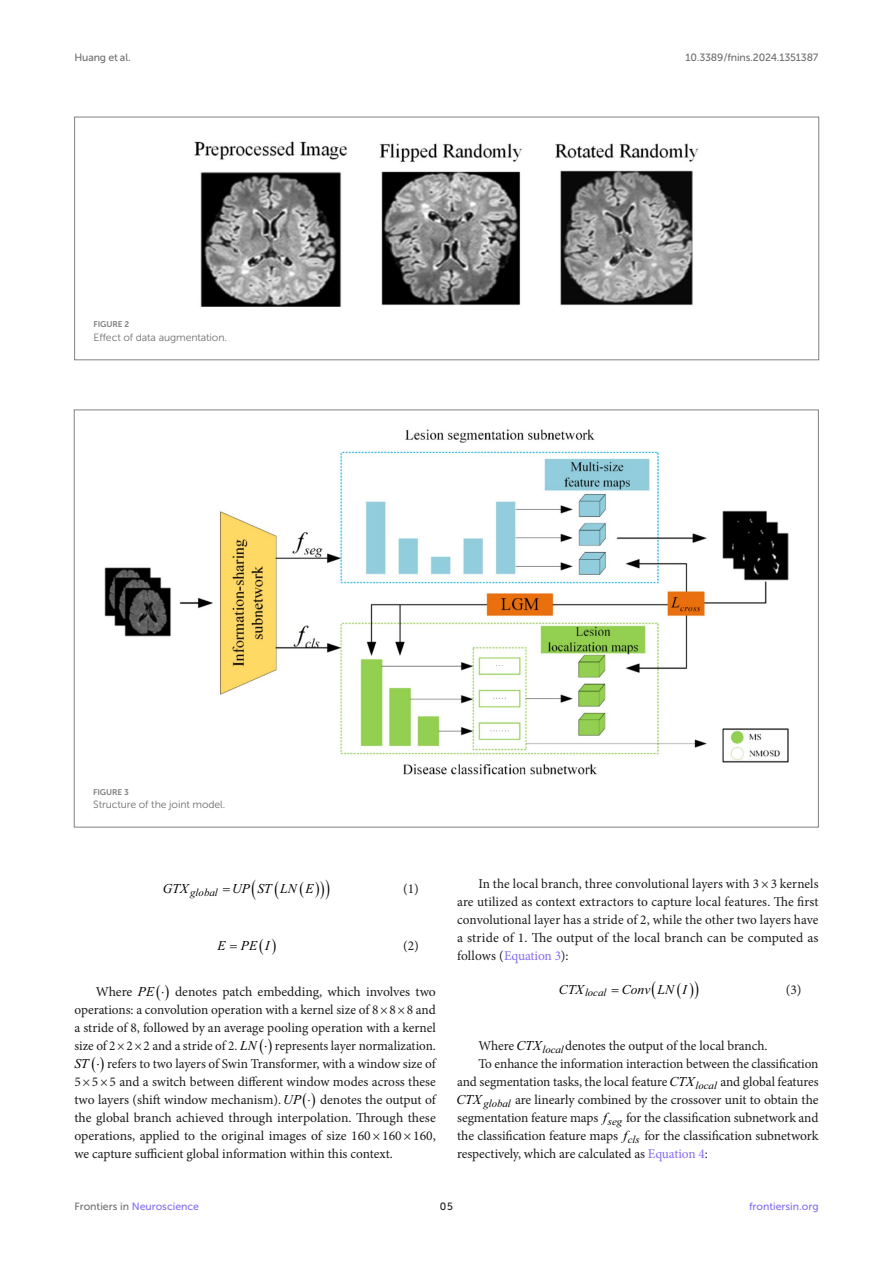
<style>
.page{position:relative;width:893px;height:1263px;background:#fff}
.page>*{position:absolute;margin:0;border:0;box-sizing:border-box;transform-origin:0 0}
.TEXT{font:13.5px/18px "Minion Pro";letter-spacing:-.005em;color:#1b1c1b;text-align:justify}
.spi-math-img{font:italic 13.5px "Times New Roman";color:#000}
.EQ{font:13.5px "Minion Pro";color:#1b1c1b}
.spi-math-img-2{font:italic 10.8px "Times New Roman";color:#000}
.FIG_LEG{font:10.5px "Museo Sans 300";letter-spacing:-.01em;color:#706f70}
.t1{font:10.5px "Museo Sans 500";color:#856df0}
.t2{font:10.5px "Museo Sans 500";letter-spacing:-.015em;color:#706f70}
.t3{font:10.5px "Museo Sans 500";color:#1b1c1b}
.FIG_HD{font:8.25px "Museo Sans 700";letter-spacing:-.01em;color:#7e7f7f}
.s1{font-family:"Times New Roman";font-style:italic;color:#000}
.s2{color:#000}
.s3{color:#856df0}
.s4{color:#706f70}
</style>
<div class="page">
<img style="left:194px;top:141px;width:505px;height:166px">
<div style="left:74px;top:117px;width:745px;height:243px;border:1px solid #808285"></div>
<img style="left:104px;top:429px;width:685px;height:346px">
<p class="t2" style="left:74px;top:51px;width:58px">Huang et al.</p>
<p class="t2" style="left:685px;top:51px;width:134px">10.3389/fnins.2024.1351387</p>
<p class="FIG_HD" style="left:94px;top:320px;width:37px">FIGURE 2</p>
<p class="FIG_LEG" style="left:94px;top:332px;width:135px">Effect of data augmentation.</p>
<p class="FIG_HD" style="left:93px;top:787px;width:37px">FIGURE 3</p>
<p class="FIG_LEG" style="left:93px;top:799px;width:134px">Structure of the joint model.</p>
<p class="spi-math-img-2" style="left:190px;top:884px;width:29px">global</p>
<p class="EQ" style="left:403px;top:880px;width:17px">(1)</p>
<p class="spi-math-img" style="left:163px;top:879px;width:27px">GTX</p>
<p class="spi-math-img" style="left:232px;top:879px;width:83px">UP ST LN E</p>
<p class="spi-math-img" style="left:218px;top:936px;width:53px">E PEI</p>
<p class="EQ" style="left:403px;top:937px;width:17px">(2)</p>
<p class="TEXT" style="left:74px;top:983px;width:363px;text-indent:101px">denotes patch embedding, which involves two operations: a convolution operation with a kernel size of 8×8×8 and a stride of 8, followed by an average pooling operation with a kernel size of 2×2×2 and a stride of 2. <span class="s1">LN</span> <span class="s2">⋅</span></p>
<p class="TEXT" style="left:96px;top:983px;width:70px">Where <span class="s1">PE</span> <span class="s2">⋅</span></p>
<p class="TEXT" style="left:275px;top:1037px;width:162px">represents layer normalization.</p>
<p class="TEXT" style="left:74px;top:1055px;width:363px;text-indent:33px">refers to two layers of Swin Transformer, with a window size of 5×5×5 and a switch between different window modes across these two layers (shift window mechanism).<span class="s1">UP</span> <span class="s2">⋅</span></p>
<p class="spi-math-img" style="left:74px;top:1054px;width:27px">ST ⋅</p>
<p class="TEXT" style="left:74px;top:1091px;width:363px;text-indent:246px">denotes the output of the global branch achieved through interpolation. Through these operations, applied to the original images of size 160×160×160, we capture sufficient global information within this context.</p>
<p class="TEXT" style="left:457px;top:875px;width:363px;text-indent:21px">In the local branch, three convolutional layers with 3× 3 kernels are utilized as context extractors to capture local features. The first convolutional layer has a stride of 2, while the other two layers have a stride of 1. The output of the local branch can be computed as follows (<span class="s3">Equation 3</span>):</p>
<p class="spi-math-img" style="left:559px;top:980px;width:26px">CTX</p>
<p class="spi-math-img" style="left:622px;top:980px;width:67px">Conv LN I</p>
<p class="spi-math-img-2" style="left:585px;top:985px;width:23px">local</p>
<p class="EQ" style="left:786px;top:980px;width:17px">(3)</p>
<p class="TEXT" style="left:478px;top:1037px;width:37px">Where</p>
<p class="spi-math-img-2" style="left:516px;top:1041px;width:49px"><sup>CTX</sup>local</p>
<p class="TEXT" style="left:565px;top:1037px;width:204px">denotes the output of the local branch.</p>
<p class="TEXT" style="left:457px;top:1055px;width:363px;text-indent:21px">To enhance the information interaction between the classification and segmentation tasks, the local feature</p>
<p class="spi-math-img-2" style="left:669px;top:1077px;width:49px"><sup>CTX</sup>local</p>
<p class="TEXT" style="left:720px;top:1073px;width:100px">and global features</p>
<p class="TEXT" style="left:457px;top:1091px;width:363px;text-indent:58px">are linearly combined by the crossover unit to obtain the segmentation feature maps</p>
<p class="spi-math-img-2" style="left:456px;top:1095px;width:56px"><sup>CTX</sup>global</p>
<p class="spi-math-img-2" style="left:603px;top:1113px;width:20px"><sup>f</sup>seg</p>
<p class="TEXT" style="left:626px;top:1109px;width:194px">for the classification subnetwork and</p>
<p class="TEXT" style="left:457px;top:1127px;width:162px">the classification feature maps</p>
<p class="spi-math-img-2" style="left:624px;top:1131px;width:18px"><sup>f</sup>cls</p>
<p class="TEXT" style="left:457px;top:1127px;width:363px;text-indent:187px">for the classification subnetwork respectively, which are calculated as <span class="s3">Equation 4</span>:</p>
<p class="t1" style="left:74px;top:1200px;width:126px"><span class="s4">Frontiers in</span> Neuroscience</p>
<p class="t3" style="left:440px;top:1200px;width:14px">05</p>
<p class="t1" style="left:749px;top:1200px;width:71px">frontiersin.org</p>
</div>
